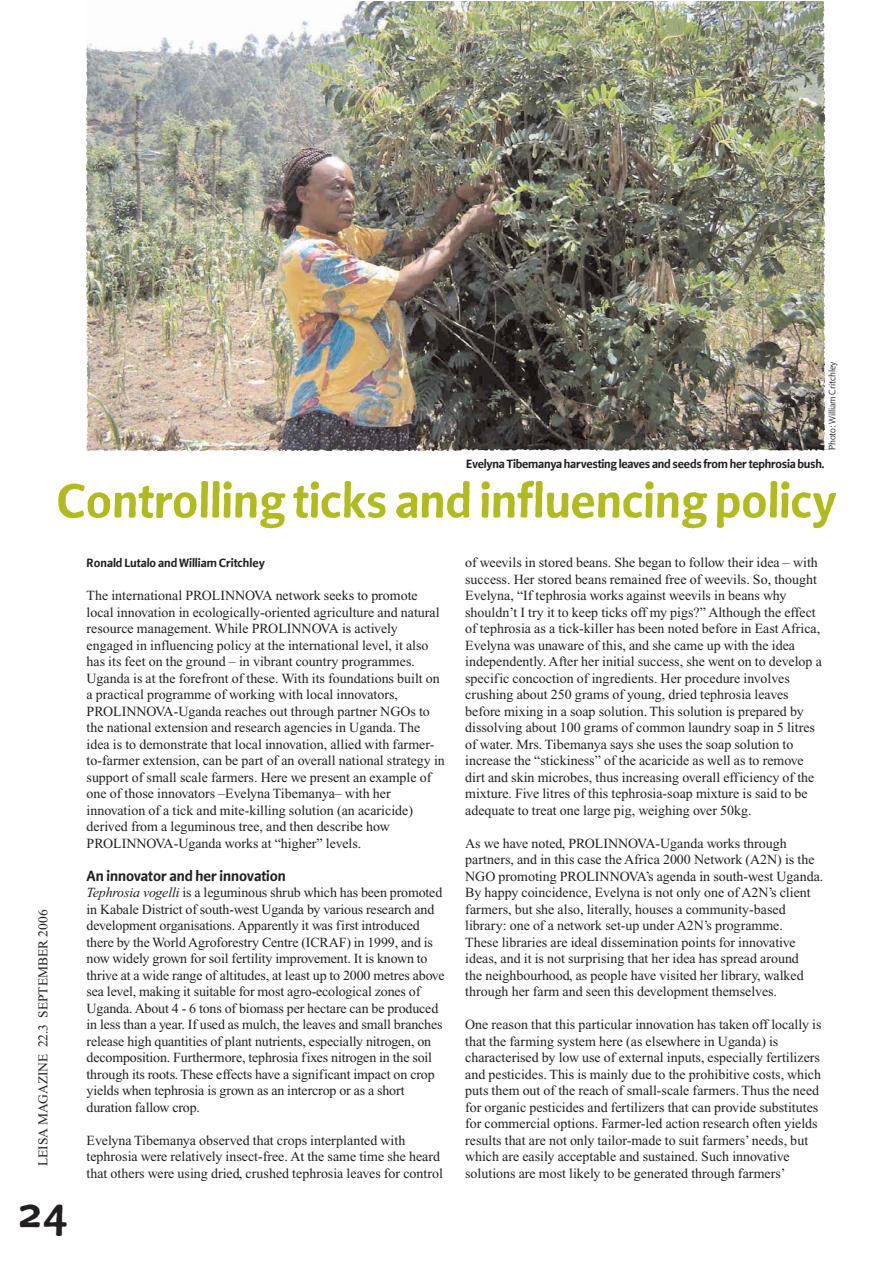
<style>
.page{position:relative;width:893px;height:1263px;background:#fff}
.page>*{position:absolute;margin:0;border:0;box-sizing:border-box;transform-origin:0 0}
.t1{font:54px "Beo Sans Bold R11";color:#b2bb1d}
.t2{font:48px "Beo Sans Bold R11";color:#231f20}
.t3{font:16.5px "Beo Sans Bold R11";color:#231f20}
.t4{font:13.95px/16.5px "Times";color:#231f20}
.t5{font:13.5px "Beo Sans Bold R11";letter-spacing:-.015em;color:#231f20}
.t6{font:13.5px "Times";color:#231f20}
.t7{font:10.5px "Beo Sans R11";letter-spacing:-.005em;color:#231f20}
.s1{font-style:italic}
</style>
<div class="page">
<img style="left:86px;top:2px;width:740px;height:447px">
<p class="t7" style="left:828px;top:450px;width:89px;rotate:-90deg">Photo: William Critchley</p>
<p class="t5" style="left:466px;top:459px;width:359px">Evelyna Tibemanya harvesting leaves and seeds from her tephrosia bush.</p>
<h1 class="t1" style="left:56px;top:481px;width:782px">Controlling ticks and influencing policy</h1>
<p class="t6" style="left:38px;top:1166px;width:258px;rotate:-90deg">LEISA MAGAZINE 22.3 SEPTEMBER 2006</p>
<p class="t5" style="left:87px;top:558px;width:180px">Ronald Lutalo and William Critchley</p>
<p class="t4" style="left:87px;top:588px;width:360px">The international PROLINNOVA network seeks to promote local innovation in ecologically-oriented agriculture and natural resource management. While PROLINNOVA is actively engaged in influencing policy at the international level, it also has its feet on the ground – in vibrant country programmes.<br>Uganda is at the forefront of these. With its foundations built on a practical programme of working with local innovators, PROLINNOVA-Uganda reaches out through partner NGOs to the national extension and research agencies in Uganda. The idea is to demonstrate that local innovation, allied with farmer&shy;to-farmer extension, can be part of an overall national strategy in support of small scale farmers. Here we present an example of one of those innovators –Evelyna Tibemanya– with her innovation of a tick and mite-killing solution (an acaricide) derived from a leguminous tree, and then describe how PROLINNOVA-Uganda works at “higher” levels.</p>
<p class="t3" style="left:87px;top:869px;width:201px">An innovator and her innovation</p>
<p class="t4" style="left:87px;top:885px;width:359px"><span class="s1">Tephrosia vogelli</span> is a leguminous shrub which has been promoted in Kabale District of south-west Uganda by various research and development organisations. Apparently it was first introduced there by the World Agroforestry Centre (ICRAF) in 1999, and is now widely grown for soil fertility improvement. It is known to thrive at a wide range of altitudes, at least up to 2000 metres above sea level, making it suitable for most agro-ecological zones of Uganda. About 4 - 6 tons of biomass per hectare can be produced in less than a year. If used as mulch, the leaves and small branches release high quantities of plant nutrients, especially nitrogen, on decomposition. Furthermore, tephrosia fixes nitrogen in the soil through its roots. These effects have a significant impact on crop yields when tephrosia is grown as an intercrop or as a short duration fallow crop.</p>
<p class="t4" style="left:87px;top:1133px;width:358px">Evelyna Tibemanya observed that crops interplanted with tephrosia were relatively insect-free. At the same time she heard that others were using dried, crushed tephrosia leaves for control</p>
<p class="t4" style="left:465px;top:555px;width:358px">of weevils in stored beans. She began to follow their idea – with success. Her stored beans remained free of weevils. So, thought Evelyna, “If tephrosia works against weevils in beans why shouldn’t I try it to keep ticks off my pigs?” Although the effect of tephrosia as a tick-killer has been noted before in East Africa, Evelyna was unaware of this, and she came up with the idea independently. After her initial success, she went on to develop a specific concoction of ingredients. Her procedure involves crushing about 250 grams of young, dried tephrosia leaves before mixing in a soap solution. This solution is prepared by dissolving about 100 grams of common laundry soap in 5 litres of water. Mrs. Tibemanya says she uses the soap solution to increase the “stickiness” of the acaricide as well as to remove dirt and skin microbes, thus increasing overall efficiency of the mixture. Five litres of this tephrosia-soap mixture is said to be adequate to treat one large pig, weighing over 50kg.</p>
<p class="t4" style="left:465px;top:836px;width:359px">As we have noted, PROLINNOVA-Uganda works through partners, and in this case the Africa 2000 Network (A2N) is the NGO promoting PROLINNOVA’s agenda in south-west Uganda.<br>By happy coincidence, Evelyna is not only one of A2N’s client farmers, but she also, literally, houses a community-based library: one of a network set-up under A2N’s programme.<br>These libraries are ideal dissemination points for innovative ideas, and it is not surprising that her idea has spread around<br>the neighbourhood, as people have visited her library, walked through her farm and seen this development themselves.</p>
<p class="t4" style="left:465px;top:1017px;width:358px">One reason that this particular innovation has taken off locally is that the farming system here (as elsewhere in Uganda) is characterised by low use of external inputs, especially fertilizers and pesticides. This is mainly due to the prohibitive costs, which puts them out of the reach of small-scale farmers. Thus the need for organic pesticides and fertilizers that can provide substitutes for commercial options. Farmer-led action research often yields results that are not only tailor-made to suit farmers’ needs, but which are easily acceptable and sustained. Such innovative solutions are most likely to be generated through farmers’</p>
<h2 class="t2" style="left:16px;top:1195px;width:54px">24</h2>
</div>
